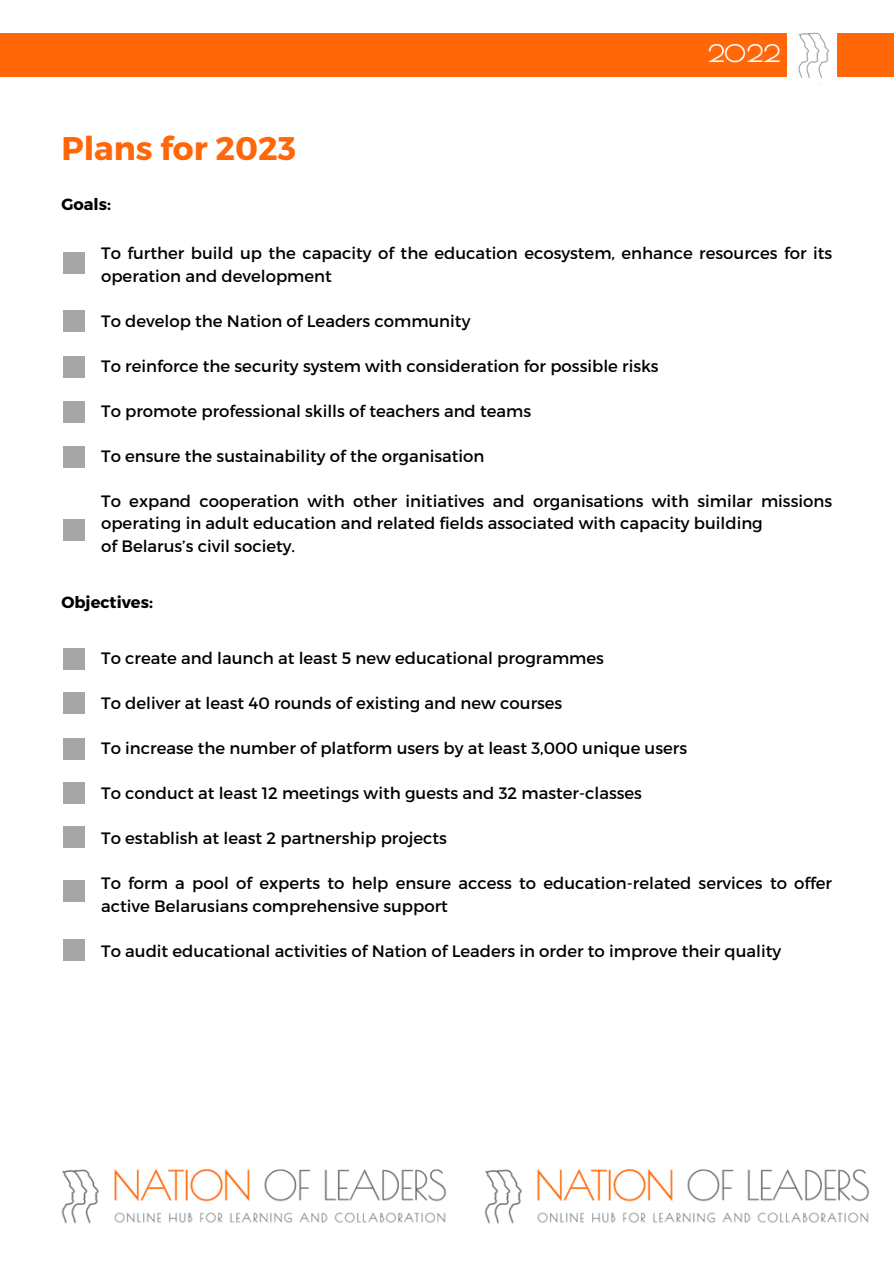
<style>
.page{position:relative;width:894px;height:1264px;background:#fff}
.page>*{position:absolute;margin:0;border:0;box-sizing:border-box;transform-origin:0 0}
.t1{font:700 32.7px "Montserrat";color:#ff6709}
.t2{font:700 23.7px "Poiret One";color:#fff}
.t3{font:16.5px/22.5px "Montserrat";color:#000}
.t4{font:700 16.2px "Montserrat";color:#000}
</style>
<div class="page">
<div style="left:0;top:33px;width:786px;height:44px;background:#ff6709"></div>
<img style="left:798px;top:32px;width:31px;height:46px">
<div style="left:836px;top:33px;width:57px;height:44px;background:#ff6709"></div>
<div style="left:63px;top:252px;width:22px;height:22px;background:#a6a6a6"></div>
<div style="left:63px;top:311px;width:22px;height:21px;background:#a6a6a6"></div>
<div style="left:63px;top:356px;width:22px;height:21px;background:#a6a6a6"></div>
<div style="left:63px;top:401px;width:22px;height:21px;background:#a6a6a6"></div>
<div style="left:63px;top:446px;width:22px;height:21px;background:#a6a6a6"></div>
<div style="left:63px;top:519px;width:22px;height:22px;background:#a6a6a6"></div>
<div style="left:63px;top:648px;width:22px;height:21px;background:#a6a6a6"></div>
<div style="left:63px;top:692px;width:22px;height:21px;background:#a6a6a6"></div>
<div style="left:63px;top:738px;width:22px;height:22px;background:#a6a6a6"></div>
<div style="left:63px;top:782px;width:22px;height:22px;background:#a6a6a6"></div>
<div style="left:63px;top:826px;width:22px;height:22px;background:#a6a6a6"></div>
<div style="left:63px;top:880px;width:22px;height:22px;background:#a6a6a6"></div>
<div style="left:63px;top:939px;width:22px;height:21px;background:#a6a6a6"></div>
<img style="left:61px;top:1169px;width:809px;height:55px">
<h2 class="t1" style="left:61px;top:127px;width:236px">Plans for 2023</h2>
<p class="t4" style="left:61px;top:194px;width:51px">Goals:</p>
<h1 class="t2" style="left:707px;top:40px;width:74px">2022</h1>
<h3 class="t3" style="left:101px;top:241px;width:732px">To further build up the capacity of the education ecosystem, enhance resources for its operation and development</h3>
<p class="t3" style="left:101px;top:309px;width:370px">To develop the Nation of Leaders community</p>
<p class="t3" style="left:101px;top:354px;width:559px">To reinforce the security system with consideration for possible risks</p>
<p class="t3" style="left:101px;top:399px;width:431px">To promote professional skills of teachers and teams</p>
<p class="t3" style="left:101px;top:444px;width:385px">To ensure the sustainability of the organisation</p>
<p class="t3" style="left:101px;top:489px;width:732px">To expand cooperation with other initiatives and organisations with similar missions operating in adult education and related fields associated with capacity building</p>
<p class="t3" style="left:101px;top:534px;width:195px">of Belarus’s civil society.</p>
<p class="t4" style="left:61px;top:592px;width:93px">Objectives:</p>
<p class="t3" style="left:101px;top:646px;width:504px">To create and launch at least 5 new educational programmes</p>
<p class="t3" style="left:101px;top:691px;width:462px">To deliver at least 40 rounds of existing and new courses</p>
<p class="t3" style="left:101px;top:736px;width:587px">To increase the number of platform users by at least 3,000 unique users</p>
<p class="t3" style="left:101px;top:781px;width:542px">To conduct at least 12 meetings with guests and 32 master-classes</p>
<p class="t3" style="left:101px;top:826px;width:347px">To establish at least 2 partnership projects</p>
<p class="t3" style="left:101px;top:871px;width:732px">To form a pool of experts to help ensure access to education-related services to offer active Belarusians comprehensive support</p>
<p class="t3" style="left:101px;top:939px;width:681px">To audit educational activities of Nation of Leaders in order to improve their quality</p>
</div>
